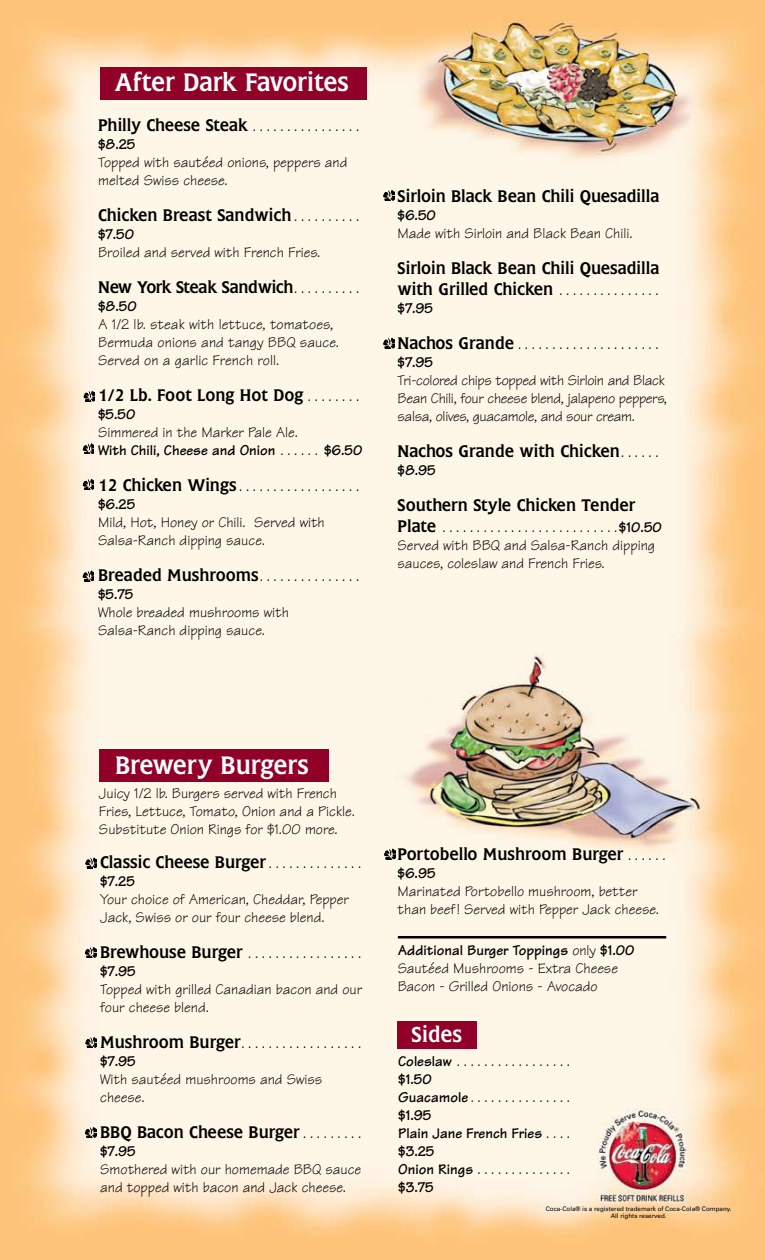
<style>
.page{position:relative;width:765px;height:1260px;background:#fff}
.page>*{position:absolute;margin:0;border:0;box-sizing:border-box;transform-origin:0 0}
.t1{font:26.25px "Flare Gothic Regular DTC";color:#fff}
.t2{font:22.5px "Flare Gothic Regular DTC";color:#fff}
.t3{font:17.5px/21px "Flare Gothic Regular DTC";color:#000}
.t4{font:17.5px "Flare Gothic Regular DTC";letter-spacing:-.02em;color:#000}
.t5{font:15px/18px "Tekton";color:#000}
.t6{font:700 15px/18px "Tekton";color:#000}
.t7{font:15px/18px "Tekton";letter-spacing:-.02em;color:#000}
.t8{font:6.25px/7.5px "Univers";color:#000;text-align:center}
.s1{font-family:"Tekton";font-size:15px}
.s2{font-weight:700}
.s3{font-family:"Flare Gothic Regular DTC";font-size:17.5px}
.s4{font-weight:400}
</style>
<div class="page">
<img style="left:0;top:0;width:765px;height:1260px">
<div style="left:100px;top:68px;width:267px;height:32px;background:#900028"></div>
<div style="left:99px;top:749px;width:230px;height:32px;background:#900028"></div>
<hr style="left:398px;top:936px;width:268px;height:2px;background:#000">
<div style="left:398px;top:1021px;width:79px;height:27px;background:#900028"></div>
<svg style="left:383px;top:190px;width:11px;height:11px"></svg>
<svg style="left:383px;top:338px;width:11px;height:10px"></svg>
<svg style="left:83px;top:571px;width:11px;height:10px"></svg>
<svg style="left:83px;top:479px;width:11px;height:11px"></svg>
<svg style="left:83px;top:443px;width:11px;height:11px"></svg>
<svg style="left:84px;top:391px;width:11px;height:10px"></svg>
<svg style="left:85px;top:858px;width:12px;height:10px"></svg>
<svg style="left:85px;top:947px;width:11px;height:11px"></svg>
<svg style="left:85px;top:1037px;width:12px;height:11px"></svg>
<svg style="left:85px;top:1127px;width:11px;height:11px"></svg>
<svg style="left:384px;top:849px;width:11px;height:10px"></svg>
<h1 class="t1" style="left:115px;top:67px;width:236px">After Dark Favorites</h1>
<p class="t3" style="left:98px;top:115px;width:256px">Philly Cheese Steak <span class="s1">. . . . . . . . . . . . . . .</span></p>
<p class="t6" style="left:98px;top:135px;width:39px">$8.25</p>
<p class="t5" style="left:98px;top:153px;width:251px">Topped with sautéed onions, peppers and melted Swiss cheese.</p>
<p class="t3" style="left:98px;top:205px;width:256px">Chicken Breast Sandwich <span class="s1">. . . . . . . . .</span></p>
<p class="t6" style="left:98px;top:225px;width:38px">$7.50</p>
<p class="t5" style="left:98px;top:243px;width:222px">Broiled and served with French Fries.</p>
<p class="t4" style="left:98px;top:277px;width:256px">New York Steak Sandwich <span class="s1">. . . . . . . . .</span></p>
<p class="t6" style="left:98px;top:297px;width:40px">$8.50</p>
<p class="t5" style="left:98px;top:315px;width:241px">A 1/2 lb. steak with lettuce, tomatoes,<br>Bermuda onions and tangy BBQ sauce.<br>Served on a garlic French roll.</p>
<p class="t3" style="left:98px;top:385px;width:256px">1/2 Lb. Foot Long Hot Dog <span class="s1">. . . . . . .</span></p>
<p class="t6" style="left:98px;top:405px;width:39px">$5.50</p>
<p class="t5" style="left:98px;top:423px;width:266px">Simmered in the Marker Pale Ale.<br><span class="s2">With Chili, Cheese and Onion</span> . . . . . . <span class="s2">$6.50</span></p>
<p class="t5" style="left:98px;top:477px;width:256px"><span class="s3">12 Chicken Wings</span> . . . . . . . . . . . . . . . . . <span class="s2">$6.25</span></p>
<p class="t5" style="left:98px;top:513px;width:228px">Mild, Hot, Honey or Chili. Served with<br>Salsa-Ranch dipping sauce.</p>
<p class="t3" style="left:98px;top:565px;width:256px">Breaded Mushrooms <span class="s1">. . . . . . . . . . . . . .</span></p>
<p class="t6" style="left:98px;top:585px;width:37px">$5.75</p>
<p class="t5" style="left:98px;top:603px;width:192px">Whole breaded mushrooms with<br>Salsa-Ranch dipping sauce.</p>
<p class="t3" style="left:398px;top:185px;width:264px">Sirloin Black Bean Chili Quesadilla</p>
<p class="t6" style="left:398px;top:206px;width:40px">$6.50</p>
<p class="t5" style="left:398px;top:224px;width:235px">Made with Sirloin and Black Bean Chili.</p>
<p class="t3" style="left:398px;top:257px;width:264px">Sirloin Black Bean Chili Quesadilla with Grilled Chicken <span class="s1">. . . . . . . . . . . . . .</span></p>
<p class="t6" style="left:398px;top:299px;width:37px">$7.95</p>
<p class="t5" style="left:398px;top:335px;width:256px"><span class="s3">Nachos Grande</span> . . . . . . . . . . . . . . . . . . . . <span class="s2">$7.95</span></p>
<p class="t7" style="left:398px;top:371px;width:271px">Tri-colored chips topped with Sirloin and Black<br>Bean Chili, four cheese blend, jalapeno peppers, salsa, olives, guacamole, and sour cream.</p>
<p class="t3" style="left:398px;top:440px;width:256px">Nachos Grande with Chicken <span class="s1">. . . . .</span></p>
<p class="t6" style="left:398px;top:461px;width:40px">$8.95</p>
<p class="t3" style="left:398px;top:494px;width:239px">Southern Style Chicken Tender</p>
<p class="t5" style="left:398px;top:518px;width:266px"><span class="s3">Plate</span> . . . . . . . . . . . . . . . . . . . . . . . . . <span class="s2">$10.50<br></span>Served with BBQ and Salsa-Ranch dipping sauces, coleslaw and French Fries.</p>
<h1 class="t1" style="left:115px;top:751px;width:195px">Brewery Burgers</h1>
<p class="t5" style="left:99px;top:784px;width:256px">Juicy 1/2 lb. Burgers served with French<br>Fries, Lettuce, Tomato, Onion and a Pickle.<br>Substitute Onion Rings for $1.00 more.</p>
<p class="t3" style="left:100px;top:852px;width:263px">Classic Cheese Burger <span class="s1">. . . . . . . . . . . . . .</span></p>
<p class="t6" style="left:100px;top:873px;width:36px">$7.25</p>
<p class="t5" style="left:100px;top:891px;width:250px">Your choice of American, Cheddar, Pepper<br>Jack, Swiss or our four cheese blend.</p>
<p class="t5" style="left:100px;top:945px;width:263px"><span class="s3">Brewhouse Burger</span> . . . . . . . . . . . . . . . . . <span class="s2">$7.95</span></p>
<p class="t5" style="left:100px;top:981px;width:264px">Topped with grilled Canadian bacon and our four cheese blend.</p>
<p class="t5" style="left:100px;top:1035px;width:263px"><span class="s3">Mushroom Burger</span> . . . . . . . . . . . . . . . . . . <span class="s2">$7.95</span></p>
<p class="t5" style="left:100px;top:1071px;width:224px">With sautéed mushrooms and Swiss cheese.</p>
<p class="t3" style="left:100px;top:1122px;width:263px">BBQ Bacon Cheese Burger <span class="s1">. . . . . . . . .</span></p>
<p class="t6" style="left:100px;top:1143px;width:37px">$7.95</p>
<p class="t5" style="left:100px;top:1161px;width:263px">Smothered with our homemade BBQ sauce and topped with bacon and Jack cheese.</p>
<p class="t3" style="left:398px;top:844px;width:263px">Portobello Mushroom Burger <span class="s1">. . . . .</span></p>
<p class="t6" style="left:398px;top:864px;width:40px">$6.95</p>
<p class="t5" style="left:398px;top:882px;width:261px">Marinated Portobello mushroom, better than beef! Served with Pepper Jack cheese.</p>
<p class="t5" style="left:398px;top:941px;width:238px"><span class="s2">Additional Burger Toppings</span> only <span class="s2">$1.00<br></span>Sautéed Mushrooms - Extra Cheese<br>Bacon - Grilled Onions - Avocado</p>
<h2 class="t2" style="left:412px;top:1022px;width:52px">Sides</h2>
<p class="t6" style="left:398px;top:1052px;width:166px">Coleslaw <span class="s4">. . . . . . . . . . . . . . . . </span>$1.50<br>Guacamole <span class="s4">. . . . . . . . . . . . . . </span>$1.95<br>Plain Jane French Fries <span class="s4">. . . </span>$3.25<br>Onion Rings <span class="s4">. . . . . . . . . . . . . </span>$3.75</p>
<p class="t8" style="left:546px;top:1205px;width:187px">Coca-Cola® is a registered trademark of Coca-Cola® Company.<br>All rights reserved.</p>
</div>
